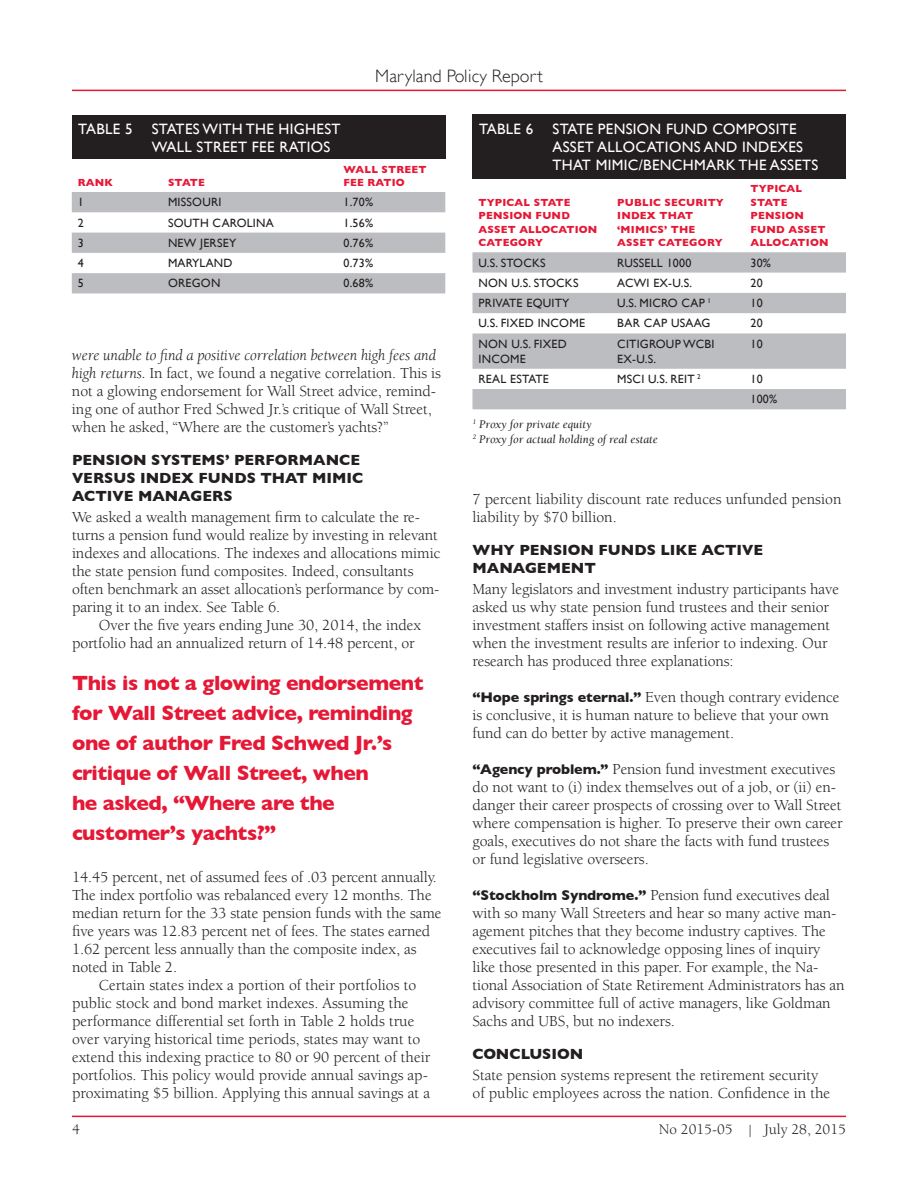
<style>
.page{position:relative;width:918px;height:1188px;background:#fff}
.page>*{position:absolute;margin:0;border:0;box-sizing:border-box;transform-origin:0 0}
.t1{font:700 21px/30px "Gill Sans";letter-spacing:-.02em;color:#e51836}
.t2{font:300 18px "Gill Sans";letter-spacing:.01em;color:#231f20}
.t3{font:15.75px/18px "Berkeley";letter-spacing:-.005em;color:#231f20}
.t4{font:15px/18px "Gill Sans";letter-spacing:.02em;color:#fff}
.t5{font:700 15px/18px "Gill Sans";color:#231f20}
.t6{font:15px "Berkeley";color:#231f20}
.t7{font:12px/15px "Gill Sans";letter-spacing:.02em;color:#231f20}
.t8{font:italic 12px/14.4px "Berkeley";color:#231f20}
.t9{font:700 10.5px/13.5px "Gill Sans";letter-spacing:.02em;color:#e51836}
.s1{font-style:italic}
.s2{font-family:"Gill Sans";font-weight:700;font-size:14.25px}
.s3{font-family:"Adobe Caslon Pro";font-size:12px}
</style>
<div class="page">
<hr style="left:72px;top:1116px;width:774px;height:1px;background:#e51836">
<hr style="left:72px;top:90px;width:774px;height:1px;background:#e51836">
<svg style="left:72px;top:192px;width:373px;height:101px"></svg>
<div style="left:72px;top:116px;width:374px;height:43px;background:#231f20"></div>
<svg style="left:472px;top:252px;width:374px;height:157px;fill:#bcbdc0"></svg>
<div style="left:472px;top:114px;width:374px;height:65px;background:#231f20"></div>
<p class="t2" style="left:375px;top:62px;width:169px">Maryland Policy Report</p>
<p class="t4" style="left:78px;top:119px;width:56px">TABLE 5</p>
<p class="t4" style="left:152px;top:119px;width:190px">STATES WITH THE HIGHEST<br>WALL STREET FEE RATIOS</p>
<p class="t9" style="left:78px;top:176px;width:37px">RANK</p>
<p class="t9" style="left:168px;top:176px;width:38px">STATE</p>
<p class="t9" style="left:344px;top:162px;width:85px">WALL STREET<br>FEE RATIO</p>
<p class="t7" style="left:78px;top:195px;width:7px">1</p>
<p class="t7" style="left:168px;top:195px;width:55px">MISSOURI</p>
<p class="t7" style="left:344px;top:195px;width:31px">1.70%</p>
<p class="t7" style="left:78px;top:215px;width:7px">2</p>
<p class="t7" style="left:168px;top:215px;width:107px">SOUTH CAROLINA</p>
<p class="t7" style="left:344px;top:215px;width:31px">1.56%</p>
<p class="t7" style="left:78px;top:235px;width:7px">3</p>
<p class="t7" style="left:168px;top:235px;width:70px">NEW JERSEY</p>
<p class="t7" style="left:344px;top:235px;width:31px">0.76%</p>
<p class="t7" style="left:78px;top:256px;width:7px">4</p>
<p class="t7" style="left:168px;top:256px;width:66px">MARYLAND</p>
<p class="t7" style="left:344px;top:256px;width:31px">0.73%</p>
<p class="t7" style="left:78px;top:276px;width:7px">5</p>
<p class="t7" style="left:168px;top:276px;width:54px">OREGON</p>
<p class="t7" style="left:344px;top:276px;width:31px">0.68%</p>
<p class="t3" style="left:72px;top:346px;width:371px"><span class="s1">were unable to find a positive correlation between high fees and high returns.</span> In fact, we found a negative correlation. This is not a glowing endorsement for Wall Street advice, remind&shy;ing one of author Fred Schwed Jr.’s critique of Wall Street, when he asked, “Where are the customer’s yachts?”</p>
<p class="t5" style="left:72px;top:451px;width:293px">PENSION SYSTEMS’ PERFORMANCE<br>VERSUS INDEX FUNDS THAT MIMIC<br>ACTIVE MANAGERS</p>
<p class="t3" style="left:72px;top:508px;width:370px">We asked a wealth management firm to calculate the re&shy;turns a pension fund would realize by investing in relevant indexes and allocations. The indexes and allocations mimic the state pension fund composites. Indeed, consultants often benchmark an asset allocation’s performance by com&shy;paring it to an index. See Table 6.</p>
<p class="t3" style="left:72px;top:616px;width:351px;text-indent:27px">Over the five years ending June 30, 2014, the index portfolio had an annualized return of 14.48 percent, or</p>
<h1 class="t1" style="left:72px;top:668px;width:353px">This is not a glowing endorsement for Wall Street advice, reminding one of author Fred Schwed Jr.’s critique of Wall Street, when<br>he asked, “Where are the customer’s yachts?”</h1>
<p class="t3" style="left:72px;top:868px;width:366px">14.45 percent, net of assumed fees of .03 percent annually.</p>
<p class="t3" style="left:72px;top:886px;width:361px">The index portfolio was rebalanced every 12 months. The</p>
<p class="t3" style="left:72px;top:904px;width:371px">median return for the 33 state pension funds with the same</p>
<p class="t3" style="left:72px;top:922px;width:360px">five years was 12.83 percent net of fees. The states earned</p>
<p class="t3" style="left:72px;top:940px;width:346px">1.62 percent less annually than the composite index, as</p>
<p class="t3" style="left:72px;top:958px;width:107px">noted in Table 2.</p>
<p class="t3" style="left:99px;top:976px;width:319px">Certain states index a portion of their portfolios to</p>
<p class="t3" style="left:72px;top:994px;width:338px">public stock and bond market indexes. Assuming the</p>
<p class="t3" style="left:72px;top:1012px;width:344px">performance differential set forth in Table 2 holds true</p>
<p class="t3" style="left:72px;top:1030px;width:350px">over varying historical time periods, states may want to</p>
<p class="t3" style="left:72px;top:1048px;width:360px">extend this indexing practice to 80 or 90 percent of their</p>
<p class="t3" style="left:72px;top:1066px;width:358px">portfolios. This policy would provide annual savings ap-</p>
<p class="t3" style="left:72px;top:1084px;width:360px">proximating $5 billion. Applying this annual savings at a</p>
<p class="t4" style="left:479px;top:119px;width:56px">TABLE 6</p>
<p class="t4" style="left:553px;top:119px;width:267px">STATE PENSION FUND COMPOSITE<br>ASSET ALLOCATIONS AND INDEXES<br>THAT MIMIC/BENCHMARK THE ASSETS</p>
<p class="t9" style="left:478px;top:195px;width:120px">TYPICAL STATE<br>PENSION FUND<br>ASSET ALLOCATION<br>CATEGORY</p>
<p class="t9" style="left:617px;top:195px;width:108px">PUBLIC SECURITY<br>INDEX THAT ‘MIMICS’ THE<br>ASSET CATEGORY</p>
<p class="t9" style="left:750px;top:182px;width:80px">TYPICAL<br>STATE<br>PENSION<br>FUND ASSET<br>ALLOCATION</p>
<p class="t7" style="left:478px;top:255px;width:69px">U.S. STOCKS</p>
<p class="t7" style="left:617px;top:255px;width:76px">RUSSELL 1000</p>
<p class="t7" style="left:750px;top:255px;width:22px">30%</p>
<p class="t7" style="left:478px;top:275px;width:102px">NON U.S. STOCKS</p>
<p class="t7" style="left:617px;top:275px;width:76px">ACWI EX-U.S.</p>
<p class="t7" style="left:750px;top:275px;width:14px">20</p>
<p class="t7" style="left:478px;top:296px;width:93px">PRIVATE EQUITY</p>
<p class="t7" style="left:617px;top:296px;width:95px">U.S. MICRO CAP <sup>1</sup></p>
<p class="t7" style="left:750px;top:296px;width:14px">10</p>
<p class="t7" style="left:478px;top:316px;width:108px">U.S. FIXED INCOME</p>
<p class="t7" style="left:617px;top:316px;width:95px">BAR CAP USAAG</p>
<p class="t7" style="left:750px;top:316px;width:14px">20</p>
<p class="t7" style="left:478px;top:336px;width:90px">NON U.S. FIXED<br>INCOME</p>
<p class="t7" style="left:617px;top:336px;width:99px">CITIGROUP WCBI<br>EX-U.S.</p>
<p class="t7" style="left:750px;top:336px;width:14px">10</p>
<p class="t7" style="left:478px;top:371px;width:72px">REAL ESTATE</p>
<p class="t7" style="left:617px;top:371px;width:85px">MSCI U.S. REIT <sup>2</sup></p>
<p class="t7" style="left:750px;top:369px;width:28px;line-height:20.2px">10<br>100%</p>
<p class="t8" style="left:473px;top:418px;width:187px"><sup>1</sup> Proxy for private equity<br><sup>2</sup> Proxy for actual holding of real estate</p>
<p class="t3" style="left:472px;top:490px;width:371px">7 percent liability discount rate reduces unfunded pension liability by $70 billion.</p>
<p class="t5" style="left:472px;top:541px;width:292px">WHY PENSION FUNDS LIKE ACTIVE<br>MANAGEMENT</p>
<p class="t3" style="left:472px;top:580px;width:368px">Many legislators and investment industry participants have asked us why state pension fund trustees and their senior investment staffers insist on following active management when the investment results are inferior to indexing. Our research has produced three explanations:</p>
<p class="t3" style="left:472px;top:688px;width:368px"><span class="s2">“Hope springs eternal.”</span> Even though contrary evidence is conclusive, it is human nature to believe that your own fund can do better by active management.</p>
<p class="t3" style="left:472px;top:760px;width:372px"><span class="s2">“Agency problem.”</span> Pension fund investment executives do not want to (i) index themselves out of a job, or (ii) en&shy;danger their career prospects of crossing over to Wall Street where compensation is higher. To preserve their own career goals, executives do not share the facts with fund trustees or fund legislative overseers.</p>
<p class="t3" style="left:472px;top:886px;width:374px"><span class="s2">“Stockholm Syndrome.”</span> Pension fund executives deal with so many Wall Streeters and hear so many active man&shy;agement pitches that they become industry captives. The executives fail to acknowledge opposing lines of inquiry like those presented in this paper. For example, the Na&shy;tional Association of State Retirement Administrators has an advisory committee full of active managers, like Goldman Sachs and UBS, but no indexers.</p>
<p class="t5" style="left:472px;top:1045px;width:112px">CONCLUSION</p>
<p class="t3" style="left:472px;top:1066px;width:359px">State pension systems represent the retirement security of public employees across the nation. Confidence in the</p>
<p class="t6" style="left:72px;top:1121px;width:9px">4</p>
<p class="t6" style="left:659px;top:1121px;width:189px">No 2015-05 <span class="s3">|</span> July 28, 2015</p>
</div>
